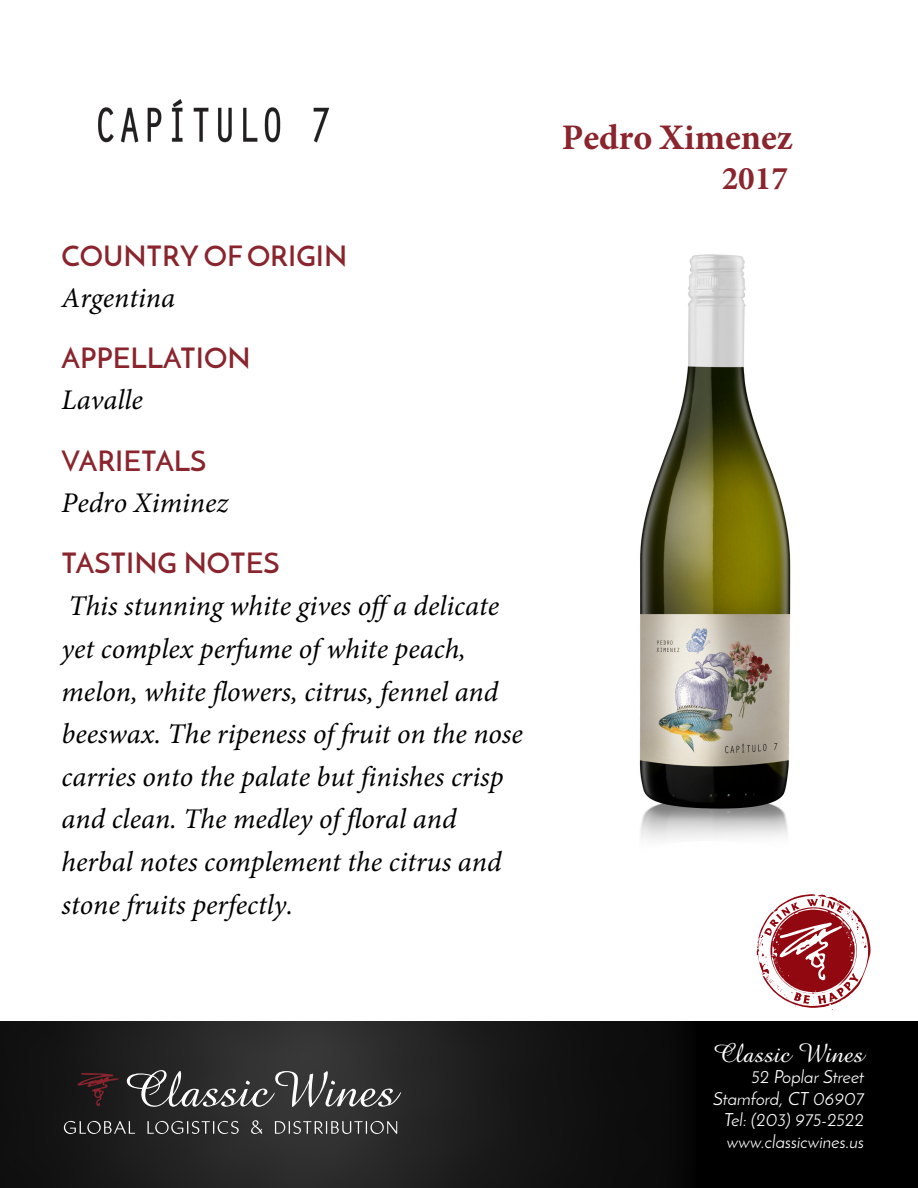
<style>
.page{position:relative;width:918px;height:1188px;background:#fff}
.page>*{position:absolute;margin:0;border:0;box-sizing:border-box;transform-origin:0 0}
.t1{font:700 36px "Minion Pro";color:#8a242d}
.t2{font:700 33.15px "Minion Pro";color:#8a242d}
.t3{font:italic 28.5px/42.6px "Minion Pro";color:#000}
.t4{font:600 28.5px "Josefin Sans";color:#8a242d}
.t5{font:27px "Amazone BT";color:#fff}
.t6{font:18px/21.6px "Josefin Sans";color:#fff;text-align:right}
</style>
<div class="page">
<img style="left:0;top:1022px;width:918px;height:166px">
<svg style="left:127px;top:1070px;width:274px;height:37px;background:#535353"></svg>
<svg style="left:64px;top:1121px;width:71px;height:13px"></svg>
<svg style="left:147px;top:1121px;width:92px;height:13px"></svg>
<svg style="left:251px;top:1120px;width:11px;height:14px"></svg>
<svg style="left:275px;top:1121px;width:122px;height:13px;background:#5f5f5f"></svg>
<svg style="left:77px;top:1073px;width:42px;height:33px"></svg>
<svg style="left:757px;top:894px;width:114px;height:116px"></svg>
<img style="left:98px;top:99px;width:232px;height:44px">
<img style="left:639px;top:254px;width:152px;height:586px">
<p class="t4" style="left:62px;top:245px;width:287px">COUNTRY OF ORIGIN</p>
<p class="t3" style="left:62px;top:277px;width:115px">Argentina</p>
<p class="t4" style="left:62px;top:347px;width:190px">APPELLATION</p>
<p class="t3" style="left:62px;top:379px;width:83px">Lavalle</p>
<p class="t4" style="left:62px;top:449px;width:146px">VARIETALS</p>
<p class="t3" style="left:62px;top:481px;width:168px">Pedro Ximinez</p>
<p class="t4" style="left:62px;top:552px;width:220px">TASTING NOTES</p>
<p class="t3" style="left:62px;top:585px;width:463px">This stunning white gives off a delicate yet complex perfume of white peach, melon, white flowers, citrus, fennel and beeswax. The ripeness of fruit on the nose carries onto the palate but finishes crisp and clean. The medley of floral and herbal notes complement the citrus and stone fruits perfectly.</p>
<p class="t1" style="left:562px;top:112px;width:232px">Pedro Ximenez</p>
<p class="t2" style="left:722px;top:155px;width:68px">2017</p>
<p class="t5" style="left:714px;top:1037px;width:152px">Classic Wines</p>
<p class="t6" style="left:713px;top:1068px;width:153px">52 Poplar Street<br>Stamford, CT 06907<br>Tel: (203) 975-2522 www.classicwines.us</p>
</div>
